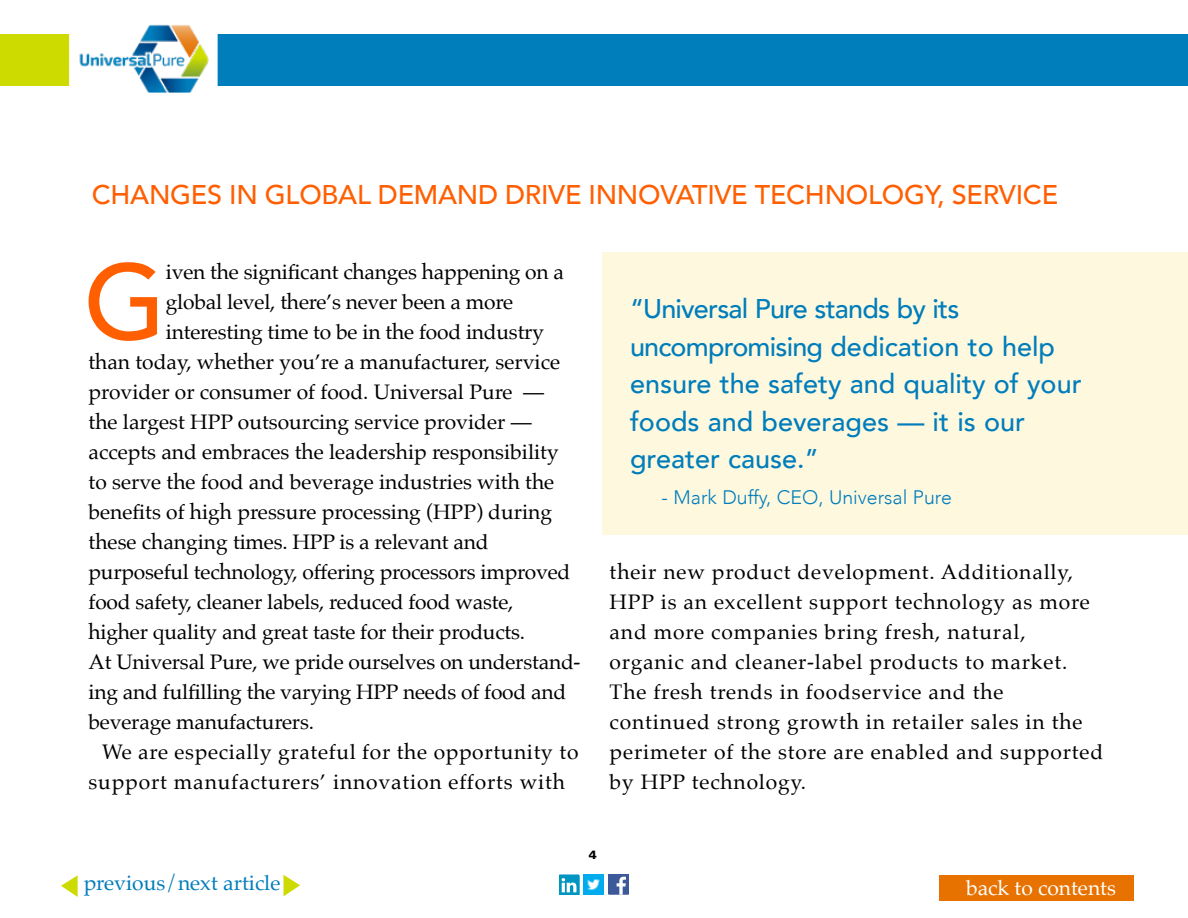
<style>
.page{position:relative;width:1188px;height:918px;background:#fff}
.page>*{position:absolute;margin:0;border:0;box-sizing:border-box;transform-origin:0 0}
.t1{font:500 105.75px "Avenir";color:#ff5f00}
.t2{font:500 27px/37.5px "Avenir";color:#007dbb}
.t3{font:500 27px "Avenir";letter-spacing:-.01em;color:#ff5f00}
.t4{font:21px "Palatino";color:#000}
.t5{font:21px/30px "Palatino";letter-spacing:.04em;color:#000}
.t6{font:21px "Palatino";letter-spacing:.03em;color:#000}
.t7{font:21px "Palatino";color:#007dbb}
.t8{font:21px "Palatino";color:#fff}
.t9{font:300 19.5px "Avenir";color:#007dbb}
.t10{font:900 12px "Univers";color:#000}
</style>
<div class="page">
<svg style="left:609px;top:874px;width:20px;height:21px"></svg>
<img style="left:583px;top:874px;width:20px;height:21px">
<svg style="left:559px;top:874px;width:20px;height:21px"></svg>
<div style="left:0;top:34px;width:70px;height:52px;background:#cddb00"></div>
<div style="left:218px;top:34px;width:970px;height:52px;background:#007dbb"></div>
<svg style="left:61px;top:875px;width:17px;height:22px"></svg>
<svg style="left:284px;top:875px;width:16px;height:21px"></svg>
<div style="left:940px;top:875px;width:194px;height:26px;background:#e87200"></div>
<img style="left:79px;top:24px;width:130px;height:68px">
<div style="left:69px;top:19px;width:149px;height:76px;border:2px solid #fff"></div>
<div style="left:603px;top:252px;width:585px;height:283px;background:#fef8df"></div>
<p class="t3" style="left:92px;top:171px;width:968px">CHANGES IN GLOBAL DEMAND DRIVE INNOVATIVE TECHNOLOGY, SERVICE</p>
<h1 class="t1" style="left:84px;top:211px;width:84px">G</h1>
<p class="t4" style="left:166px;top:254px;width:400px">iven the significant changes happening on a</p>
<p class="t4" style="left:166px;top:284px;width:349px">global level, there’s never been a more</p>
<p class="t4" style="left:166px;top:314px;width:380px">interesting time to be in the food industry</p>
<p class="t4" style="left:89px;top:344px;width:473px">than today, whether you’re a manufacturer, service</p>
<p class="t4" style="left:89px;top:374px;width:457px">provider or consumer of food. Universal Pure —</p>
<p class="t4" style="left:89px;top:404px;width:445px">the largest HPP outsourcing service provider —</p>
<p class="t4" style="left:89px;top:434px;width:472px">accepts and embraces the leadership responsibility</p>
<p class="t4" style="left:89px;top:464px;width:467px">to serve the food and beverage industries with the</p>
<p class="t4" style="left:89px;top:494px;width:465px">benefits of high pressure processing (HPP) during</p>
<p class="t4" style="left:89px;top:524px;width:401px">these changing times. HPP is a relevant and</p>
<p class="t4" style="left:89px;top:554px;width:483px">purposeful technology, offering processors improved</p>
<p class="t4" style="left:89px;top:584px;width:426px">food safety, cleaner labels, reduced food waste,</p>
<p class="t4" style="left:89px;top:614px;width:438px">higher quality and great taste for their products.</p>
<p class="t4" style="left:89px;top:644px;width:494px">At Universal Pure, we pride ourselves on understand-</p>
<p class="t4" style="left:89px;top:674px;width:479px">ing and fulfilling the varying HPP needs of food and</p>
<p class="t4" style="left:89px;top:705px;width:227px">beverage manufacturers.</p>
<p class="t6" style="left:102px;top:735px;width:478px">We are especially grateful for the opportunity to</p>
<p class="t5" style="left:89px;top:767px;width:478px">support manufacturers’ innovation efforts with</p>
<p class="t2" style="left:630px;top:289px;width:453px">“Universal Pure stands by its uncompromising dedication to help ensure the safety and quality of your foods and beverages — it is our greater cause.”</p>
<p class="t9" style="left:662px;top:485px;width:292px">- Mark Duffy, CEO, Universal Pure</p>
<p class="t5" style="left:610px;top:557px;width:495px">their new product development. Additionally, HPP is an excellent support technology as more and more companies bring fresh, natural, organic and cleaner-label products to market.<br>The fresh trends in foodservice and the continued strong growth in retailer sales in the perimeter of the store are enabled and supported by HPP technology.</p>
<p class="t10" style="left:589px;top:847px;width:10px">4</p>
<p class="t7" style="left:84px;top:865px;width:198px">previous/next article</p>
<p class="t8" style="left:966px;top:870px;width:151px">back to contents</p>
</div>
